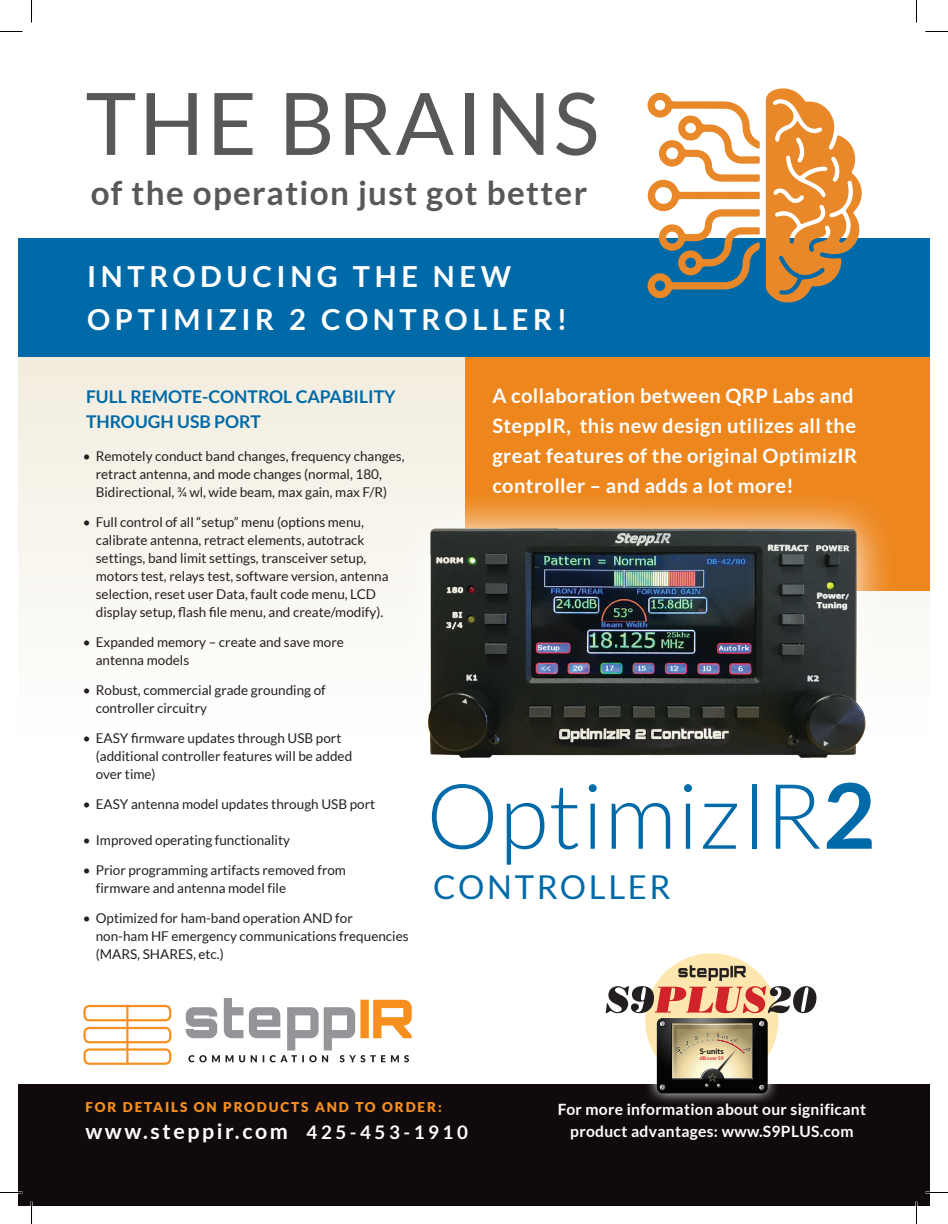
<style>
.page{position:relative;width:948px;height:1224px;background:#fff}
.page>*{position:absolute;margin:0;border:0;box-sizing:border-box;transform-origin:0 0}
.t1{font:300 90.45px "Lato";letter-spacing:.01em;color:#006aa8}
.t2{font:86.25px "Lato";letter-spacing:.03em;color:#57585a}
.t3{font:700 33.15px "Lato";letter-spacing:.04em;color:#57585a}
.t4{font:32.85px "Lato";letter-spacing:.08em;color:#006aa8}
.t5{font:700 29.1px/42.9px "Lato";letter-spacing:.16em;color:#fff}
.t6{font:700 21.45px "Lato";letter-spacing:.12em;color:#fff}
.t7{font:700 19.95px/30px "Lato";letter-spacing:.02em;color:#fff}
.t8{font:700 17.55px/25.5px "Lato";color:#006aa8}
.t9{font:700 15.6px/22.5px "Lato";letter-spacing:.02em;color:#fff;text-align:center}
.t10{font:13.5px/18px "Lato";color:#231f20}
.t11{font:900 13.5px "Lato";letter-spacing:.14em;color:#f68f1e}
.t12{font:700 7.65px "Lato";color:#040503}
.t13{font:700 5.1px "Lato";color:#de2426}
.s1{font-weight:700}
.s2{font-size:18.75px}
</style>
<div class="page">
<svg style="left:18px;top:357px;width:911px;height:266px;fill:#f6f2e8"></svg>
<div style="left:465px;top:357px;width:464px;height:233px;background:#ed861d"></div>
<div style="left:18px;top:1084px;width:911px;height:122px;background:#110a0c"></div>
<svg style="left:186px;top:998px;width:225px;height:64px"></svg>
<div style="left:83px;top:1005px;width:88px;height:16px;border:2px solid #f68f1e;border-radius:5px"></div>
<div style="left:83px;top:1027px;width:88px;height:16px;border:2px solid #f68f1e;border-radius:5px"></div>
<div style="left:83px;top:1048px;width:88px;height:17px;border:2px solid #f68f1e;border-radius:5px"></div>
<hr style="left:126px;top:1005px;width:2px;height:60px;background:#f68f1e">
<svg style="left:389px;top:489px;width:514px;height:134px"></svg>
<img style="left:423px;top:518px;width:445px;height:240px">
<div style="left:18px;top:238px;width:911px;height:119px;background:#006aa8"></div>
<svg style="left:647px;top:88px;width:215px;height:215px"></svg>
<svg style="left:650px;top:954px;width:167px;height:149px"></svg>
<div style="left:645px;top:953px;width:133px;height:134px;background:#fee7ae;border-radius:50%"></div>
<svg style="left:605px;top:965px;width:211px;height:128px"></svg>
<hr style="left:915px;top:1202px;width:2px;height:22px;background:#fff">
<svg style="left:0;top:31px;width:22px;height:1px"></svg>
<svg style="left:925px;top:31px;width:22px;height:1px"></svg>
<svg style="left:0;top:1192px;width:22px;height:1px"></svg>
<svg style="left:925px;top:1192px;width:22px;height:1px"></svg>
<svg style="left:31px;top:0;width:1px;height:22px"></svg>
<svg style="left:31px;top:1202px;width:1px;height:22px"></svg>
<svg style="left:916px;top:0;width:1px;height:22px"></svg>
<svg style="left:916px;top:1202px;width:1px;height:22px"></svg>
<h2 class="t2" style="left:86px;top:76px;width:515px">THE BRAINS</h2>
<h3 class="t3" style="left:91px;top:174px;width:498px">of the operation just got better</h3>
<h3 class="t5" style="left:87px;top:254px;width:481px">INTRODUCING THE NEW<br>OPTIMIZIR 2 CONTROLLER!</h3>
<p class="t8" style="left:86px;top:383px;width:311px">FULL REMOTE-CONTROL CAPABILITY<br>THROUGH USB PORT</p>
<p class="t10" style="left:96px;top:447px;width:310px;text-indent:-13px">• Remotely conduct band changes, frequency changes, retract antenna, and mode changes (normal, 180,<br>Bidirectional, ¾ wl, wide beam, max gain, max F/R)</p>
<p class="t10" style="left:96px;top:513px;width:294px;text-indent:-13px">• Full control of all “setup” menu (options menu, calibrate antenna, retract elements, autotrack settings, band limit settings, transceiver setup, motors test, relays test, software version, antenna selection, reset user Data, fault code menu, LCD display setup, flash file menu, and create/modify).</p>
<p class="t10" style="left:96px;top:633px;width:249px;text-indent:-13px">• Expanded memory – create and save more antenna models</p>
<p class="t10" style="left:96px;top:681px;width:231px;text-indent:-13px">• Robust, commercial grade grounding of controller circuitry</p>
<p class="t10" style="left:96px;top:729px;width:258px;text-indent:-13px">• EASY firmware updates through USB port (additional controller features will be added over time)</p>
<p class="t10" style="left:83px;top:795px;width:294px">• EASY antenna model updates through USB port</p>
<p class="t10" style="left:83px;top:831px;width:209px">• Improved operating functionality</p>
<p class="t10" style="left:96px;top:861px;width:252px;text-indent:-13px">• Prior programming artifacts removed from firmware and antenna model file</p>
<p class="t10" style="left:96px;top:909px;width:314px;text-indent:-13px">• Optimized for ham-band operation AND for non-ham HF emergency communications frequencies (MARS, SHARES, etc.)</p>
<h3 class="t7" style="left:492px;top:381px;width:366px">A collaboration between QRP Labs and SteppIR, this new design utilizes all the great features of the original OptimizIR controller – and adds a lot more!</h3>
<h1 class="t1" style="left:426px;top:768px;width:450px">OptimizIR<span class="s1">2</span></h1>
<h3 class="t4" style="left:433px;top:868px;width:239px">CONTROLLER</h3>
<p class="t12" style="left:699px;top:1046px;width:25px">S-units</p>
<p class="t13" style="left:699px;top:1055px;width:26px">dB over S9</p>
<p class="t11" style="left:85px;top:1099px;width:358px">FOR DETAILS ON PRODUCTS AND TO ORDER:</p>
<h3 class="t6" style="left:85px;top:1119px;width:384px">www.steppir.com <span class="s2">425-453-1910</span></h3>
<p class="t9" style="left:557px;top:1098px;width:310px">For more information about our significant product advantages: www.S9PLUS.com</p>
</div>
